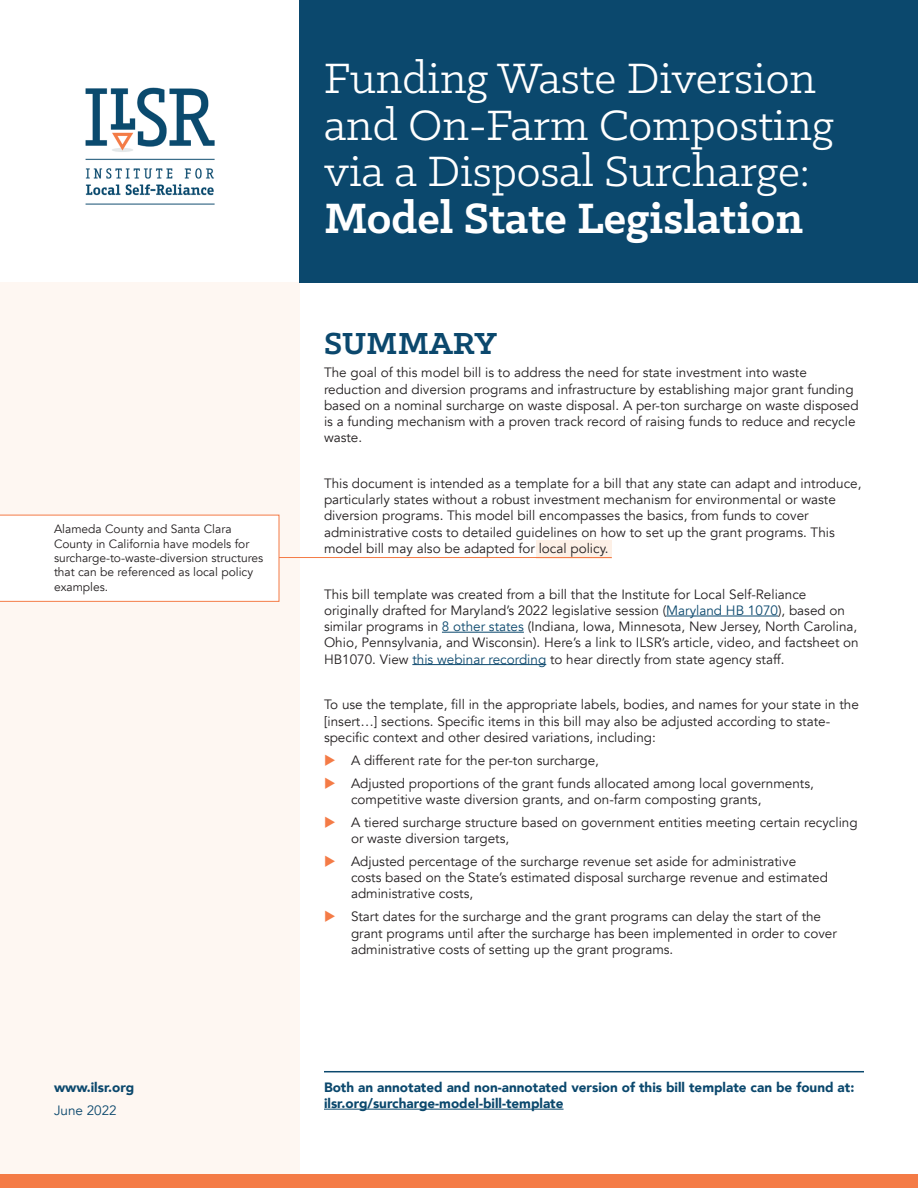
<style>
.page{position:relative;width:918px;height:1188px;background:#fff}
.page>*{position:absolute;margin:0;border:0;box-sizing:border-box;transform-origin:0 0}
.Text{font:48px/46.5px "Klinic Slab";color:#fff}
.Head_A{font:700 34.5px "Klinic Slab";color:#0b486d}
.Text-2{font:13.5px/16.2px "Avenir";color:#231f20}
.Text-3{font:900 13.5px/16.2px "Avenir";color:#0b486d}
.Text-4{font:13.5px "Avenir";color:#0b486d}
.Note{font:12px/14.4px "Avenir";color:#231f20}
.s1{font-weight:700}
.s2{color:#0b486d}
.s3{color:#f47b46}
</style>
<div class="page">
<div style="left:0;top:283px;width:299px;height:905px;background:#fef7f2"></div>
<div style="left:537px;top:540px;width:75px;height:18px;background:#fdf0e6"></div>
<div style="left:0;top:515px;width:279px;height:87px;background:#fff"></div>
<div style="left:299px;top:0;width:619px;height:283px;background:#0b486d"></div>
<hr style="left:666px;top:616px;width:112px;height:1px;background:#0b486d">
<hr style="left:442px;top:632px;width:82px;height:1px;background:#0b486d">
<hr style="left:412px;top:664px;width:134px;height:1px;background:#0b486d">
<div style="left:0;top:1174px;width:918px;height:14px;background:#f47b46"></div>
<hr style="left:279px;top:557px;width:333px;height:1px;background:#f47b46">
<img style="left:85px;top:87px;width:130px;height:118px">
<hr style="left:324px;top:1109px;width:240px;height:1px;background:#0b486d">
<hr style="left:324px;top:1071px;width:540px;height:1px;background:#0b486d">
<p class="Note" style="left:54px;top:522px;width:211px">Alameda County and Santa Clara<br>County in California have models for surcharge-to-waste-diversion structures that can be referenced as local policy examples.</p>
<p class="Text-3" style="left:54px;top:1079px;width:82px">www.ilsr.org</p>
<p class="Text-4" style="left:54px;top:1102px;width:64px">June 2022</p>
<p class="Text" style="left:324px;top:54px;width:511px">Funding Waste Diversion and On-Farm Composting via a Disposal Surcharge:<br><span class="s1">Model State Legislation</span></p>
<p class="Head_A" style="left:324px;top:321px;width:174px">SUMMARY</p>
<p class="Text-2" style="left:324px;top:365px;width:536px">The goal of this model bill is to address the need for state investment into waste reduction and diversion programs and infrastructure by establishing major grant funding based on a nominal surcharge on waste disposal. A per-ton surcharge on waste disposed is a funding mechanism with a proven track record of raising funds to reduce and recycle waste.</p>
<p class="Text-2" style="left:324px;top:476px;width:539px">This document is intended as a template for a bill that any state can adapt and introduce, particularly states without a robust investment mechanism for environmental or waste diversion programs. This model bill encompasses the basics, from funds to cover administrative costs to detailed guidelines on how to set up the grant programs. This model bill may also be adapted for local policy.</p>
<p class="Text-2" style="left:324px;top:586px;width:536px">This bill template was created from a bill that the Institute for Local Self-Reliance originally drafted for Maryland’s 2022 legislative session (<span class="s2">Maryland HB 1070</span>), based on similar programs in <span class="s2">8 other states</span> (Indiana, Iowa, Minnesota, New Jersey, North Carolina, Ohio, Pennsylvania, and Wisconsin). Here’s a link to ILSR’s article, video, and factsheet on HB1070. View <span class="s2">this webinar recording</span> to hear directly from state agency staff.</p>
<p class="Text-2" style="left:324px;top:697px;width:536px">To use the template, fill in the appropriate labels, bodies, and names for your state in the [insert…] sections. Specific items in this bill may also be adjusted according to state&shy;specific context and other desired variations, including:</p>
<p class="Text-2" style="left:324px;top:752px;width:276px"><span class="s3">◆</span> A different rate for the per-ton surcharge,</p>
<p class="Text-2" style="left:351px;top:775px;width:464px;text-indent:-27px"><span class="s3">◆</span> Adjusted proportions of the grant funds allocated among local governments, competitive waste diversion grants, and on-farm composting grants,</p>
<p class="Text-2" style="left:351px;top:814px;width:508px;text-indent:-27px"><span class="s3">◆</span> A tiered surcharge structure based on government entities meeting certain recycling or waste diversion targets,</p>
<p class="Text-2" style="left:351px;top:854px;width:479px;text-indent:-27px"><span class="s3">◆</span> Adjusted percentage of the surcharge revenue set aside for administrative costs based on the State’s estimated disposal surcharge revenue and estimated administrative costs,</p>
<p class="Text-2" style="left:351px;top:909px;width:487px;text-indent:-27px"><span class="s3">◆</span> Start dates for the surcharge and the grant programs can delay the start of the grant programs until after the surcharge has been implemented in order to cover administrative costs of setting up the grant programs.</p>
<p class="Text-3" style="left:324px;top:1079px;width:532px">Both an annotated and non-annotated version of this bill template can be found at: ilsr.org/surcharge-model-bill-template</p>
</div>
